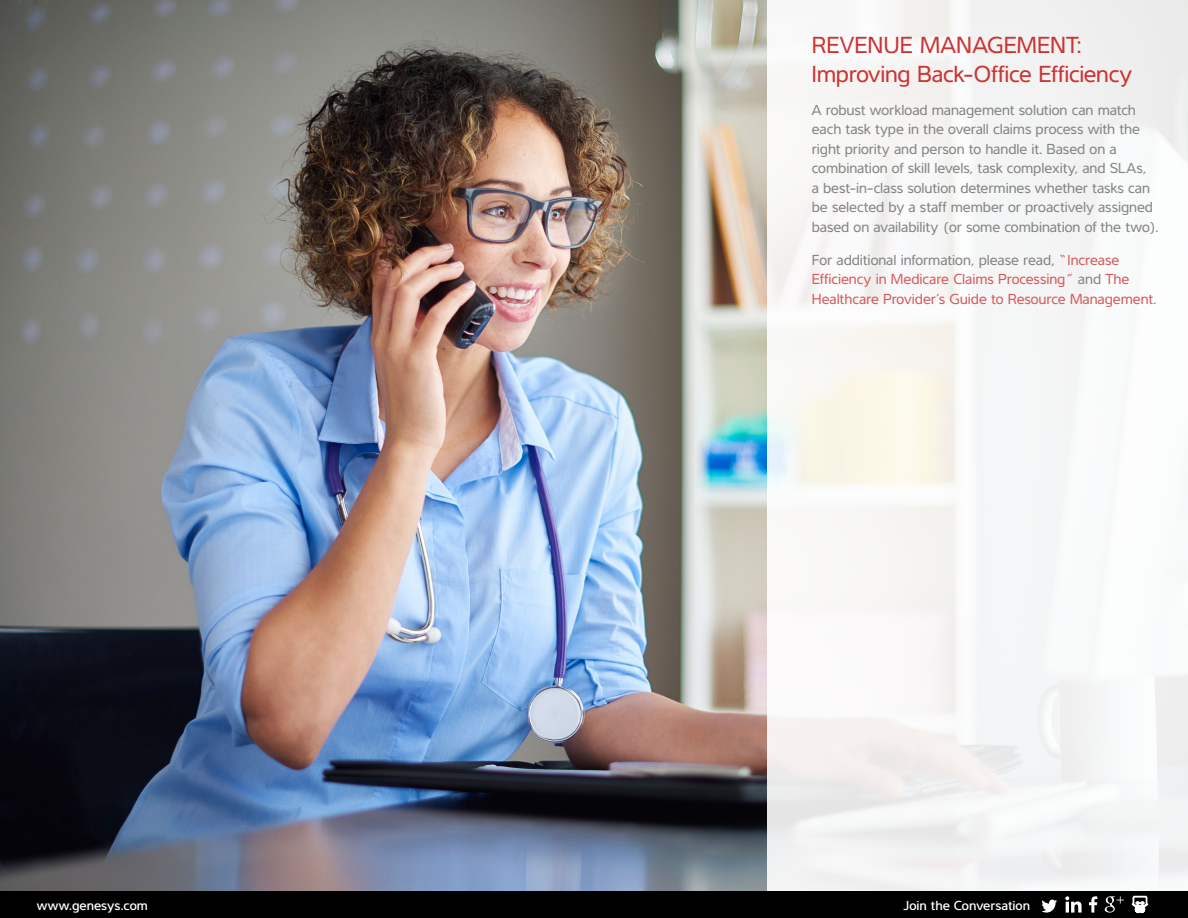
<style>
.page{position:relative;width:1188px;height:918px;background:#fff}
.page>*{position:absolute;margin:0;border:0;box-sizing:border-box;transform-origin:0 0}
.t1{font:24px/28.8px "Interval";letter-spacing:-.005em;color:#c33}
.t2{font:15px/19.5px "Interval";letter-spacing:-.005em;color:#858585}
.t3{font:15px/19.5px "Interval";letter-spacing:-.005em;color:#d65c5c}
.t4{font:500 13.5px "Interval";color:#fff}
.s1{color:#858585}
</style>
<div class="page">
<img style="left:0;top:0;width:768px;height:891px">
<div style="left:768px;top:0;width:420px;height:918px;background:#f7f6f6"></div>
<div style="left:0;top:891px;width:1188px;height:27px;background:#000"></div>
<svg style="left:1065px;top:896px;width:17px;height:17px"></svg>
<svg style="left:1041px;top:900px;width:16px;height:13px"></svg>
<svg style="left:1089px;top:896px;width:8px;height:17px"></svg>
<svg style="left:1105px;top:896px;width:19px;height:17px"></svg>
<svg style="left:1132px;top:895px;width:16px;height:19px"></svg>
<div style="left:1139px;top:906px;width:6px;height:7px;background:#fff;border-radius:50%"></div>
<div style="left:1139px;top:906px;width:6px;height:7px;border:1px solid #fff;border-radius:50%"></div>
<h1 class="t1" style="left:812px;top:30px;width:322px">REVENUE MANAGEMENT:<br>Improving Back-Office Efficiency</h1>
<p class="t2" style="left:812px;top:100px;width:348px">A robust workload management solution can match each task type in the overall claims process with the right priority and person to handle it. Based on a combination of skill levels, task complexity, and SLAs,<br>a best-in-class solution determines whether tasks can be selected by a staff member or proactively assigned based on availability (or some combination of the two).</p>
<p class="t3" style="left:812px;top:250px;width:346px"><span class="s1">For additional information, please read,</span> “Increase<br>Efficiency in Medicare Claims Processing” <span class="s1">and</span> The<br>Healthcare Provider’s Guide to Resource Management<span class="s1">.</span></p>
<p class="t4" style="left:37px;top:897px;width:113px">www.genesys.com</p>
<p class="t4" style="left:903px;top:897px;width:128px">Join the Conversation</p>
</div>
